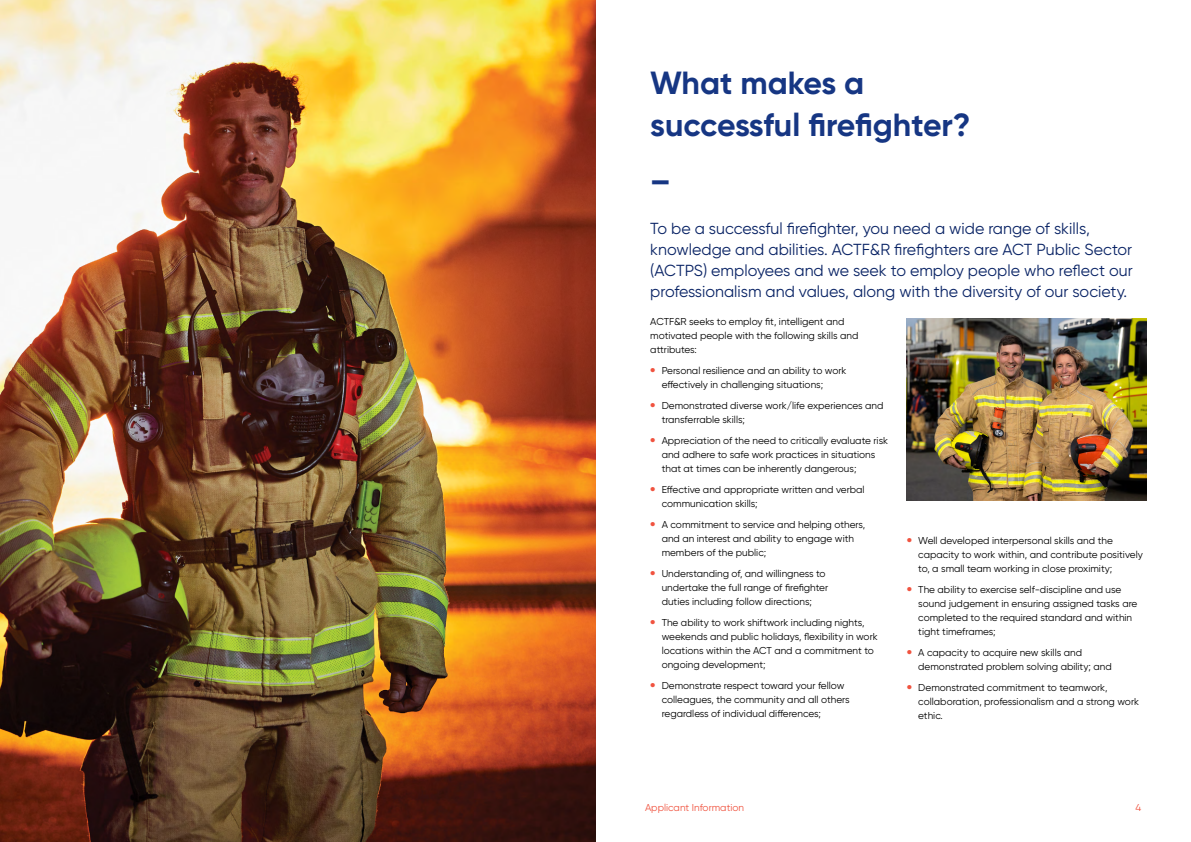
<style>
.page{position:relative;width:1191px;height:842px;background:#fff}
.page>*{position:absolute;margin:0;border:0;box-sizing:border-box;transform-origin:0 0}
.Dash{font:700 32px/42px "Gilroy";letter-spacing:-.01em;color:#163683}
.Lead_para{font:16px/21px "Gilroy";color:#092365}
.Body_single_col{font:10px/14px "Gilroy";color:#000}
.t1{font:10px "Gilroy";color:#f0533f}
.s1{font-weight:800;font-size:14px;color:#f0533f}
</style>
<div class="page">
<img style="left:0;top:0;width:595px;height:842px">
<img style="left:907px;top:318px;width:239px;height:182px">
<h1 class="Dash" style="left:650px;top:61px;width:322px">What makes a successful firefighter?</h1>
<p class="Dash" style="left:650px;top:159px;width:22px">–</p>
<p class="Lead_para" style="left:650px;top:218px;width:484px">To be a successful firefighter, you need a wide range of skills, knowledge and abilities. ACTF&amp;R firefighters are ACT Public Sector (ACTPS) employees and we seek to employ people who reflect our professionalism and values, along with the diversity of our society.</p>
<p class="Body_single_col" style="left:650px;top:314px;width:210px">ACTF&amp;R seeks to employ fit, intelligent and motivated people with the following skills and attributes:</p>
<p class="Body_single_col" style="left:661px;top:363px;width:186px;text-indent:-11px"><span class="s1">•</span> Personal resilience and an ability to work effectively in challenging situations;</p>
<p class="Body_single_col" style="left:661px;top:398px;width:223px;text-indent:-11px"><span class="s1">•</span> Demonstrated diverse work/life experiences and transferrable skills;</p>
<p class="Body_single_col" style="left:661px;top:433px;width:228px;text-indent:-11px"><span class="s1">•</span> Appreciation of the need to critically evaluate risk and adhere to safe work practices in situations that at times can be inherently dangerous;</p>
<p class="Body_single_col" style="left:661px;top:482px;width:204px;text-indent:-11px"><span class="s1">•</span> Effective and appropriate written and verbal communication skills;</p>
<p class="Body_single_col" style="left:661px;top:517px;width:205px;text-indent:-11px"><span class="s1">•</span> A commitment to service and helping others, and an interest and ability to engage with members of the public;</p>
<p class="Body_single_col" style="left:661px;top:566px;width:168px;text-indent:-11px"><span class="s1">•</span> Understanding of, and willingness to undertake the full range of firefighter duties including follow directions;</p>
<p class="Body_single_col" style="left:661px;top:615px;width:218px;text-indent:-11px"><span class="s1">•</span> The ability to work shiftwork including nights, weekends and public holidays, flexibility in work locations within the ACT and a commitment to ongoing development;</p>
<p class="Body_single_col" style="left:661px;top:678px;width:189px;text-indent:-11px"><span class="s1">•</span> Demonstrate respect toward your fellow colleagues, the community and all others regardless of individual differences;</p>
<p class="Body_single_col" style="left:918px;top:533px;width:226px;text-indent:-11px"><span class="s1">•</span> Well developed interpersonal skills and the capacity to work within, and contribute positively to, a small team working in close proximity;</p>
<p class="Body_single_col" style="left:918px;top:582px;width:221px;text-indent:-11px"><span class="s1">•</span> The ability to exercise self-discipline and use sound judgement in ensuring assigned tasks are completed to the required standard and within tight timeframes;</p>
<p class="Body_single_col" style="left:918px;top:645px;width:195px;text-indent:-11px"><span class="s1">•</span> A capacity to acquire new skills and demonstrated problem solving ability; and</p>
<p class="Body_single_col" style="left:918px;top:680px;width:222px;text-indent:-11px"><span class="s1">•</span> Demonstrated commitment to teamwork, collaboration, professionalism and a strong work ethic.</p>
<p class="t1" style="left:645px;top:801px;width:101px">Applicant Information</p>
<p class="t1" style="left:1135px;top:801px;width:7px">4</p>
</div>
